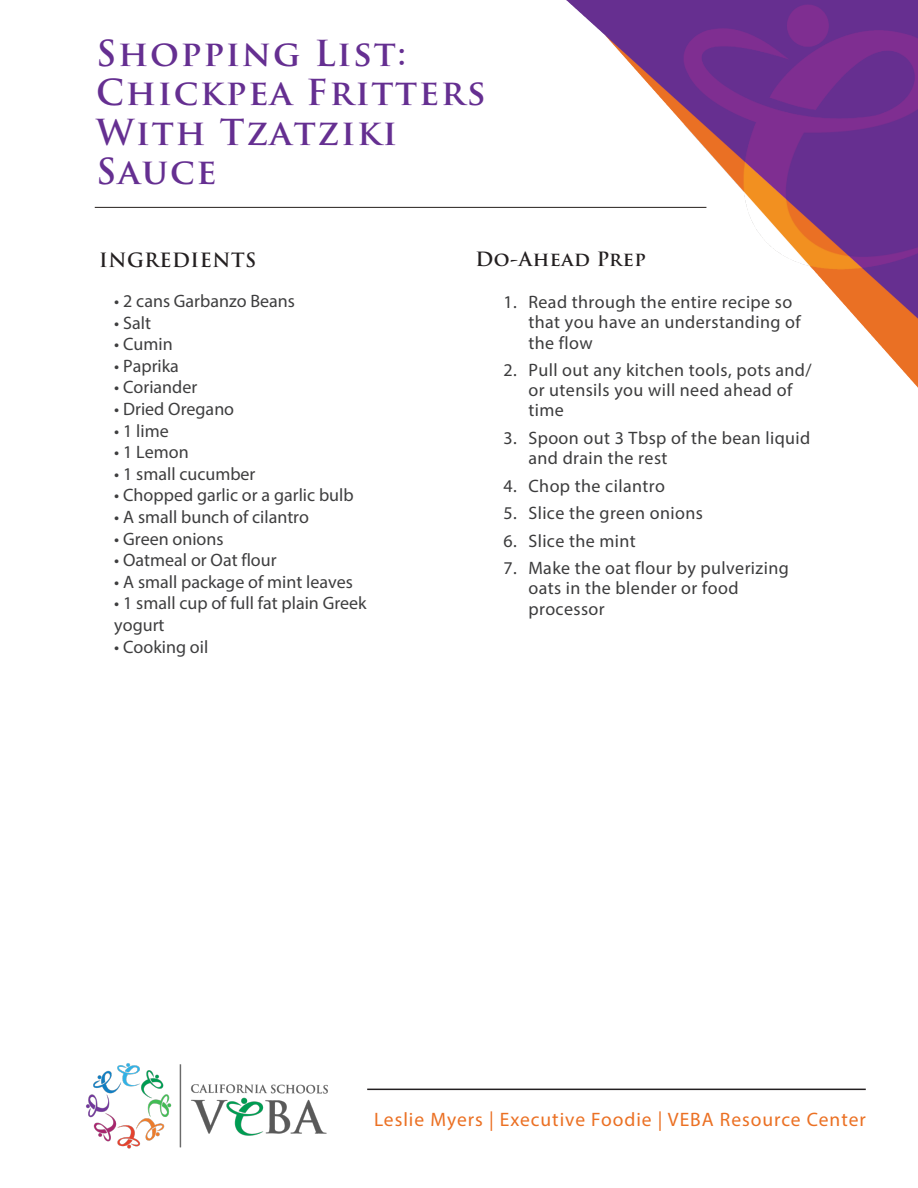
<style>
.page{position:relative;width:918px;height:1188px;background:#fff}
.page>*{position:absolute;margin:0;border:0;box-sizing:border-box;transform-origin:0 0}
.t1{font:700 34.95px/39.6px "Trajan Pro";letter-spacing:.05em;color:#652f91}
.t2{font:19.5px "Myriad Pro";letter-spacing:.05em;color:#eb7023}
.t3{font:700 19.2px "Trajan Pro";letter-spacing:.025em;color:#231f20}
.t4{font:18px/20.1px "Myriad Pro";letter-spacing:.025em;color:#3c3c3d}
.t5{font:18px/21.6px "Myriad Pro";color:#3e3e3f}
</style>
<div class="page">
<img style="left:527px;top:0;width:391px;height:388px">
<img style="left:86px;top:1063px;width:242px;height:86px">
<hr style="left:367px;top:1089px;width:499px;height:1px;background:#231f20">
<hr style="left:95px;top:207px;width:611px;height:1px;background:#241e1b">
<p class="t1" style="left:96px;top:33px;width:391px">Shopping List:<br>Chickpea Fritters<br>With Tzatziki<br>Sauce</p>
<p class="t3" style="left:99px;top:248px;width:158px">INGREDIENTS</p>
<p class="t5" style="left:114px;top:290px;width:182px">• 2 cans Garbanzo Beans</p>
<p class="t5" style="left:114px;top:312px;width:38px">• Salt</p>
<p class="t5" style="left:114px;top:333px;width:60px">• Cumin</p>
<p class="t5" style="left:114px;top:355px;width:66px">• Paprika</p>
<p class="t5" style="left:114px;top:376px;width:85px">• Coriander</p>
<p class="t5" style="left:114px;top:398px;width:121px">• Dried Oregano</p>
<p class="t5" style="left:114px;top:420px;width:56px">• 1 lime</p>
<p class="t5" style="left:114px;top:441px;width:76px">• 1 Lemon</p>
<p class="t5" style="left:114px;top:463px;width:143px">• 1 small cucumber</p>
<p class="t5" style="left:114px;top:484px;width:241px">• Chopped garlic or a garlic bulb</p>
<p class="t5" style="left:114px;top:506px;width:196px">• A small bunch of cilantro</p>
<p class="t5" style="left:114px;top:528px;width:111px">• Green onions</p>
<p class="t5" style="left:114px;top:549px;width:164px">• Oatmeal or Oat flour</p>
<p class="t5" style="left:114px;top:571px;width:240px">• A small package of mint leaves</p>
<p class="t5" style="left:114px;top:592px;width:254px">• 1 small cup of full fat plain Greek yogurt</p>
<p class="t5" style="left:114px;top:636px;width:95px">• Cooking oil</p>
<p class="t3" style="left:476px;top:247px;width:172px">Do-Ahead Prep</p>
<p class="t4" style="left:528px;top:292px;width:274px;text-indent:-25px">1. Read through the entire recipe so that you have an understanding of the flow</p>
<p class="t4" style="left:528px;top:360px;width:285px;text-indent:-25px">2. Pull out any kitchen tools, pots and/ or utensils you will need ahead of time</p>
<p class="t4" style="left:528px;top:428px;width:284px;text-indent:-25px">3. Spoon out 3 Tbsp of the bean liquid and drain the rest</p>
<p class="t4" style="left:504px;top:475px;width:163px">4. Chop the cilantro</p>
<p class="t4" style="left:504px;top:503px;width:201px">5. Slice the green onions</p>
<p class="t4" style="left:504px;top:530px;width:134px">6. Slice the mint</p>
<p class="t4" style="left:528px;top:558px;width:262px;text-indent:-25px">7. Make the oat flour by pulverizing oats in the blender or food processor</p>
<p class="t2" style="left:374px;top:1107px;width:493px">Leslie Myers | Executive Foodie | VEBA Resource Center</p>
</div>
